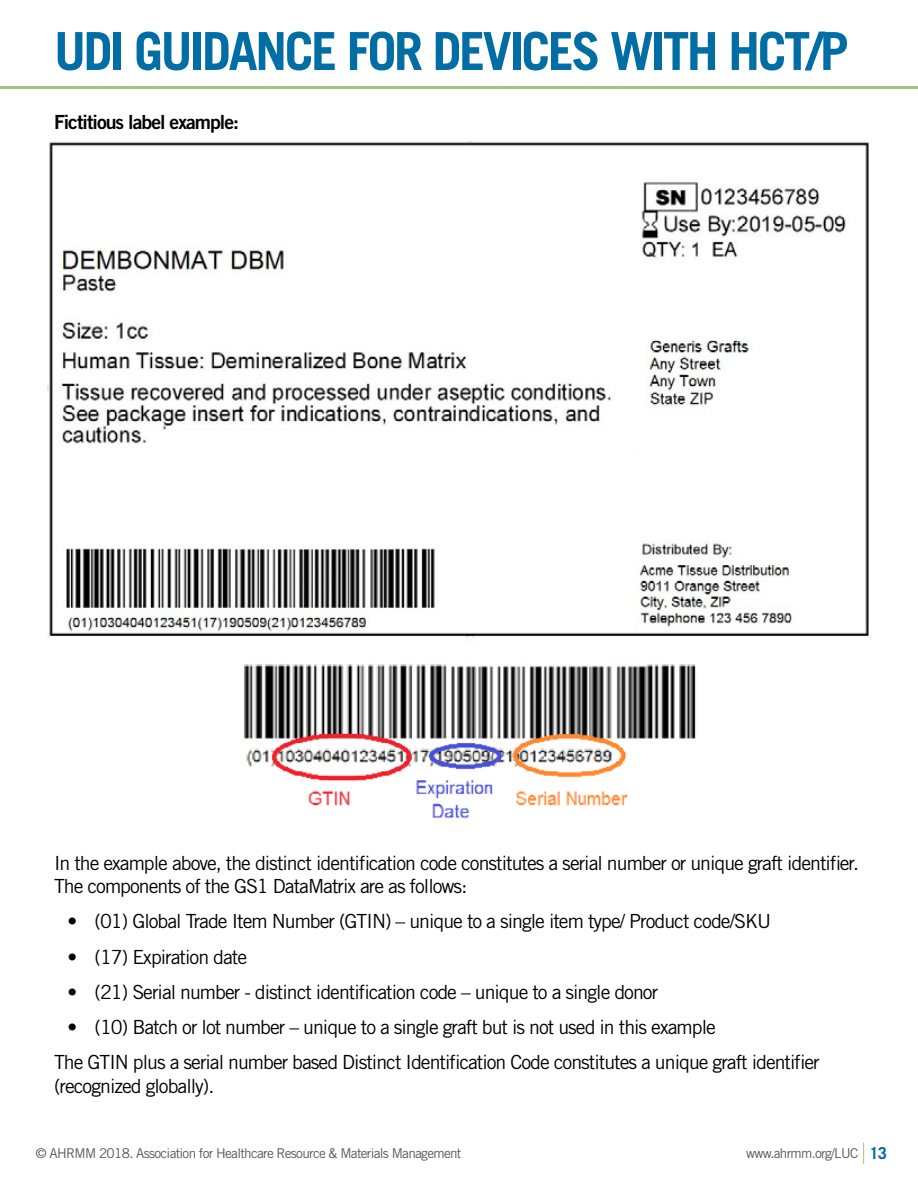
<style>
.page{position:relative;width:918px;height:1188px;background:#fff}
.page>*{position:absolute;margin:0;border:0;box-sizing:border-box;transform-origin:0 0}
.t1{font:700 52.5px "Trade Gothic LT Std";letter-spacing:-.05em;color:#006ea4}
.t2{font:19.5px/23.4px "Trade Gothic LT Std";letter-spacing:-.05em;color:#000}
.t3{font:19.5px "Trade Gothic LT Std Bd 2";letter-spacing:-.05em;color:#000}
.t4{font:13.5px "Trade Gothic LT Std";letter-spacing:-.05em;color:#58595b}
.s1{font-weight:700;font-size:16.5px;color:#006ea4}
</style>
<div class="page">
<hr style="left:0;top:86px;width:918px;height:3px;background:#a1c77e">
<svg style="left:863px;top:1143px;width:1px;height:21px"></svg>
<img style="left:47px;top:141px;width:822px;height:497px">
<img style="left:244px;top:664px;width:452px;height:155px">
<h1 class="t1" style="left:54px;top:19px;width:796px">UDI GUIDANCE FOR DEVICES WITH HCT/P</h1>
<p class="t3" style="left:54px;top:110px;width:187px">Fictitious label example:</p>
<p class="t2" style="left:54px;top:851px;width:807px">In the example above, the distinct identification code constitutes a serial number or unique graft identifier.<br>The components of the GS1 DataMatrix are as follows:</p>
<p class="t2" style="left:67px;top:910px;width:705px">• (01) Global Trade Item Number (GTIN) – unique to a single item type/ Product code/SKU</p>
<p class="t2" style="left:67px;top:945px;width:181px">• (17) Expiration date</p>
<p class="t2" style="left:67px;top:980px;width:592px">• (21) Serial number - distinct identification code – unique to a single donor</p>
<p class="t2" style="left:54px;top:1009px;width:767px;line-height:35.2px;text-indent:13px">• (10) Batch or lot number – unique to a single graft but is not used in this example<br>The GTIN plus a serial number based Distinct Identification Code constitutes a unique graft identifier</p>
<p class="t2" style="left:54px;top:1074px;width:162px">(recognized globally).</p>
<p class="t4" style="left:36px;top:1145px;width:427px">© AHRMM 2018. Association for Healthcare Resource &amp; Materials Management</p>
<p class="t4" style="left:746px;top:1145px;width:142px">www.ahrmm.org/LUC <span class="s1">13</span></p>
</div>
